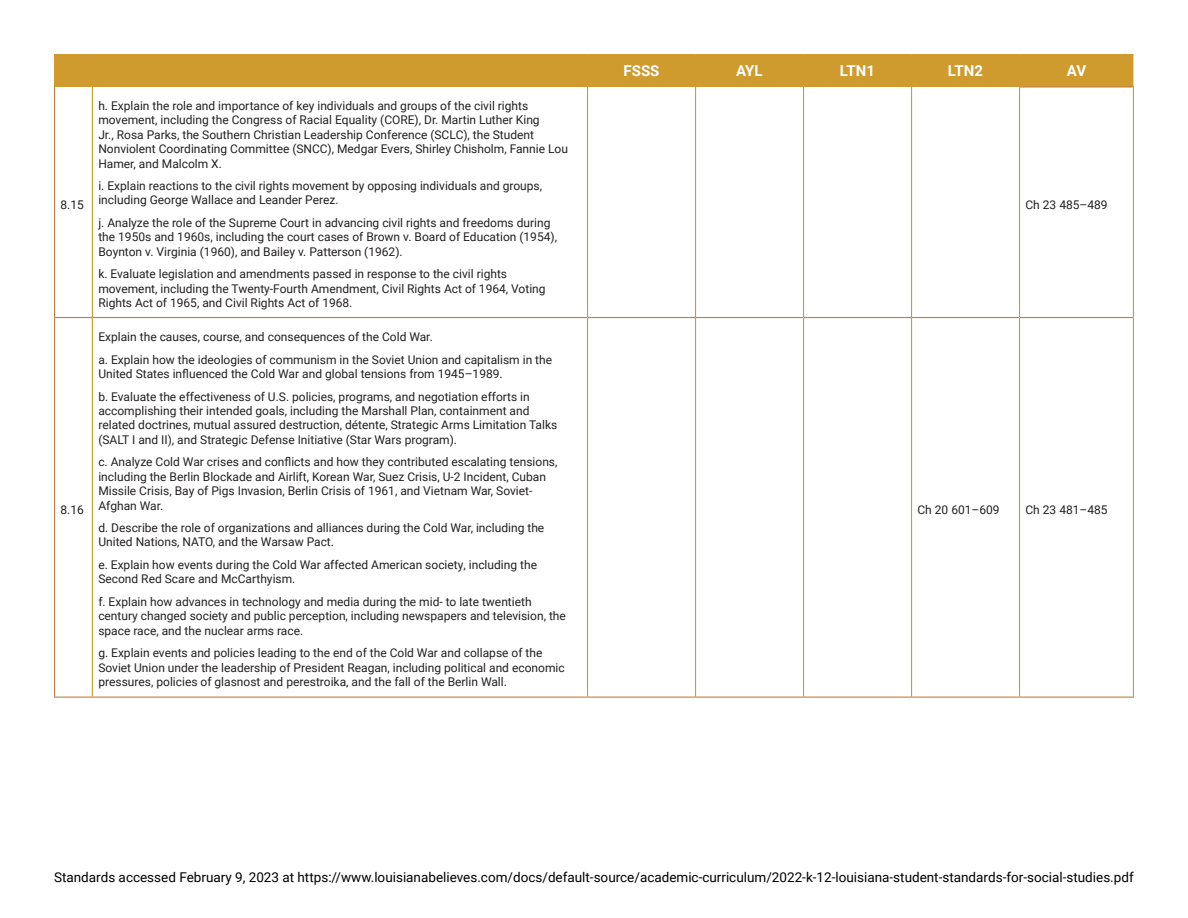
<style>
.page{position:relative;width:1188px;height:918px;background:#fff}
.page>*{position:absolute;margin:0;border:0;box-sizing:border-box;transform-origin:0 0}
.t1{font:700 15px "Roboto";color:#fff}
.t2{font:13.5px "Roboto";color:#000}
.t3{font:12px/14.4px "Roboto";color:#231f20}
</style>
<div class="page">
<div style="left:55px;top:55px;width:1078px;height:32px;background:#cf9a2e"></div>
<hr style="left:92px;top:87px;width:1px;height:230px;background:#cf9a2e">
<hr style="left:587px;top:87px;width:1px;height:230px;background:#cf9a2e">
<hr style="left:695px;top:87px;width:1px;height:230px;background:#cf9a2e">
<hr style="left:803px;top:87px;width:1px;height:230px;background:#cf9a2e">
<hr style="left:911px;top:87px;width:1px;height:230px;background:#cf9a2e">
<hr style="left:1019px;top:88px;width:1px;height:230px;background:#cf9a2e">
<hr style="left:1133px;top:88px;width:1px;height:230px;background:#cf9a2e">
<hr style="left:92px;top:318px;width:1px;height:379px;background:#cf9a2e">
<hr style="left:587px;top:318px;width:1px;height:379px;background:#cf9a2e">
<hr style="left:695px;top:318px;width:1px;height:379px;background:#cf9a2e">
<hr style="left:803px;top:318px;width:1px;height:379px;background:#cf9a2e">
<hr style="left:911px;top:318px;width:1px;height:379px;background:#cf9a2e">
<hr style="left:1019px;top:318px;width:1px;height:379px;background:#cf9a2e">
<hr style="left:1133px;top:318px;width:1px;height:379px;background:#cf9a2e">
<hr style="left:54px;top:55px;width:1px;height:32px;background:#cf9a2e">
<hr style="left:54px;top:54px;width:38px;height:1px;background:#cf992e">
<hr style="left:92px;top:54px;width:496px;height:1px;background:#cf992e">
<hr style="left:588px;top:54px;width:108px;height:1px;background:#cf992e">
<hr style="left:696px;top:54px;width:108px;height:1px;background:#cf992e">
<hr style="left:804px;top:54px;width:108px;height:1px;background:#cf992e">
<hr style="left:912px;top:54px;width:108px;height:1px;background:#cf992e">
<hr style="left:1020px;top:54px;width:113px;height:1px;background:#cf992e">
<hr style="left:54px;top:87px;width:1px;height:231px;background:#c17f3c">
<hr style="left:54px;top:318px;width:1px;height:379px;background:#c17f3c">
<hr style="left:1019px;top:86px;width:115px;height:2px;background:#c17f3c">
<hr style="left:1020px;top:317px;width:113px;height:1px;background:#c17f3c">
<hr style="left:55px;top:317px;width:37px;height:1px;background:#c17f3c">
<hr style="left:92px;top:317px;width:496px;height:1px;background:#c17f3c">
<hr style="left:588px;top:317px;width:108px;height:1px;background:#c17f3c">
<hr style="left:696px;top:317px;width:108px;height:1px;background:#c17f3c">
<hr style="left:804px;top:317px;width:108px;height:1px;background:#c17f3c">
<hr style="left:912px;top:317px;width:107px;height:1px;background:#c17f3c">
<hr style="left:54px;top:697px;width:38px;height:1px;background:#c17f3c">
<hr style="left:92px;top:697px;width:496px;height:1px;background:#c17f3c">
<hr style="left:588px;top:697px;width:108px;height:1px;background:#c17f3c">
<hr style="left:696px;top:697px;width:108px;height:1px;background:#c17f3c">
<hr style="left:804px;top:697px;width:108px;height:1px;background:#c17f3c">
<hr style="left:912px;top:697px;width:108px;height:1px;background:#c17f3c">
<hr style="left:1020px;top:697px;width:114px;height:1px;background:#c17f3c">
<p class="t3" style="left:61px;top:197px;width:25px">8.15</p>
<p class="t3" style="left:61px;top:502px;width:25px">8.16</p>
<p class="t3" style="left:98px;top:98px;width:471px">h. Explain the role and importance of key individuals and groups of the civil rights movement, including the Congress of Racial Equality (CORE), Dr. Martin Luther King<br>Jr., Rosa Parks, the Southern Christian Leadership Conference (SCLC), the Student Nonviolent Coordinating Committee (SNCC), Medgar Evers, Shirley Chisholm, Fannie Lou Hamer, and Malcolm X.</p>
<p class="t3" style="left:98px;top:178px;width:445px">i. Explain reactions to the civil rights movement by opposing individuals and groups, including George Wallace and Leander Perez.</p>
<p class="t3" style="left:98px;top:215px;width:460px">j. Analyze the role of the Supreme Court in advancing civil rights and freedoms during the 1950s and 1960s, including the court cases of Brown v. Board of Education (1954),<br>Boynton v. Virginia (1960), and Bailey v. Patterson (1962).</p>
<p class="t3" style="left:98px;top:266px;width:449px">k. Evaluate legislation and amendments passed in response to the civil rights movement, including the Twenty-Fourth Amendment, Civil Rights Act of 1964, Voting<br>Rights Act of 1965, and Civil Rights Act of 1968.</p>
<p class="t3" style="left:98px;top:329px;width:336px">Explain the causes, course, and consequences of the Cold War.</p>
<p class="t3" style="left:98px;top:352px;width:455px">a. Explain how the ideologies of communism in the Soviet Union and capitalism in the<br>United States influenced the Cold War and global tensions from 1945–1989.</p>
<p class="t3" style="left:98px;top:389px;width:460px">b. Evaluate the effectiveness of U.S. policies, programs, and negotiation efforts in accomplishing their intended goals, including the Marshall Plan, containment and related doctrines, mutual assured destruction, détente, Strategic Arms Limitation Talks (SALT I and II), and Strategic Defense Initiative (Star Wars program).</p>
<p class="t3" style="left:98px;top:454px;width:461px">c. Analyze Cold War crises and conflicts and how they contributed escalating tensions, including the Berlin Blockade and Airlift, Korean War, Suez Crisis, U-2 Incident, Cuban Missile Crisis, Bay of Pigs Invasion, Berlin Crisis of 1961, and Vietnam War, Soviet-Afghan War.</p>
<p class="t3" style="left:98px;top:520px;width:447px">d. Describe the role of organizations and alliances during the Cold War, including the<br>United Nations, NATO, and the Warsaw Pact.</p>
<p class="t3" style="left:98px;top:557px;width:440px">e. Explain how events during the Cold War affected American society, including the<br>Second Red Scare and McCarthyism.</p>
<p class="t3" style="left:98px;top:594px;width:469px">f. Explain how advances in technology and media during the mid- to late twentieth century changed society and public perception, including newspapers and television, the space race, and the nuclear arms race.</p>
<p class="t3" style="left:98px;top:645px;width:468px">g. Explain events and policies leading to the end of the Cold War and collapse of the<br>Soviet Union under the leadership of President Reagan, including political and economic pressures, policies of glasnost and perestroika, and the fall of the Berlin Wall.</p>
<p class="t1" style="left:624px;top:60px;width:37px">FSSS</p>
<p class="t1" style="left:736px;top:60px;width:28px">AYL</p>
<p class="t1" style="left:840px;top:60px;width:37px">LTN1</p>
<p class="t1" style="left:948px;top:60px;width:37px">LTN2</p>
<p class="t1" style="left:1067px;top:60px;width:21px">AV</p>
<p class="t3" style="left:1026px;top:197px;width:84px">Ch 23 485–489</p>
<p class="t3" style="left:918px;top:502px;width:84px">Ch 20 601–609</p>
<p class="t3" style="left:1026px;top:502px;width:84px">Ch 23 481–485</p>
<p class="t2" style="left:54px;top:868px;width:1081px">Standards accessed February 9, 2023 at https://www.louisianabelieves.com/docs/default-source/academic-curriculum/2022-k-12-louisiana-student-standards-for-social-studies.pdf</p>
</div>
